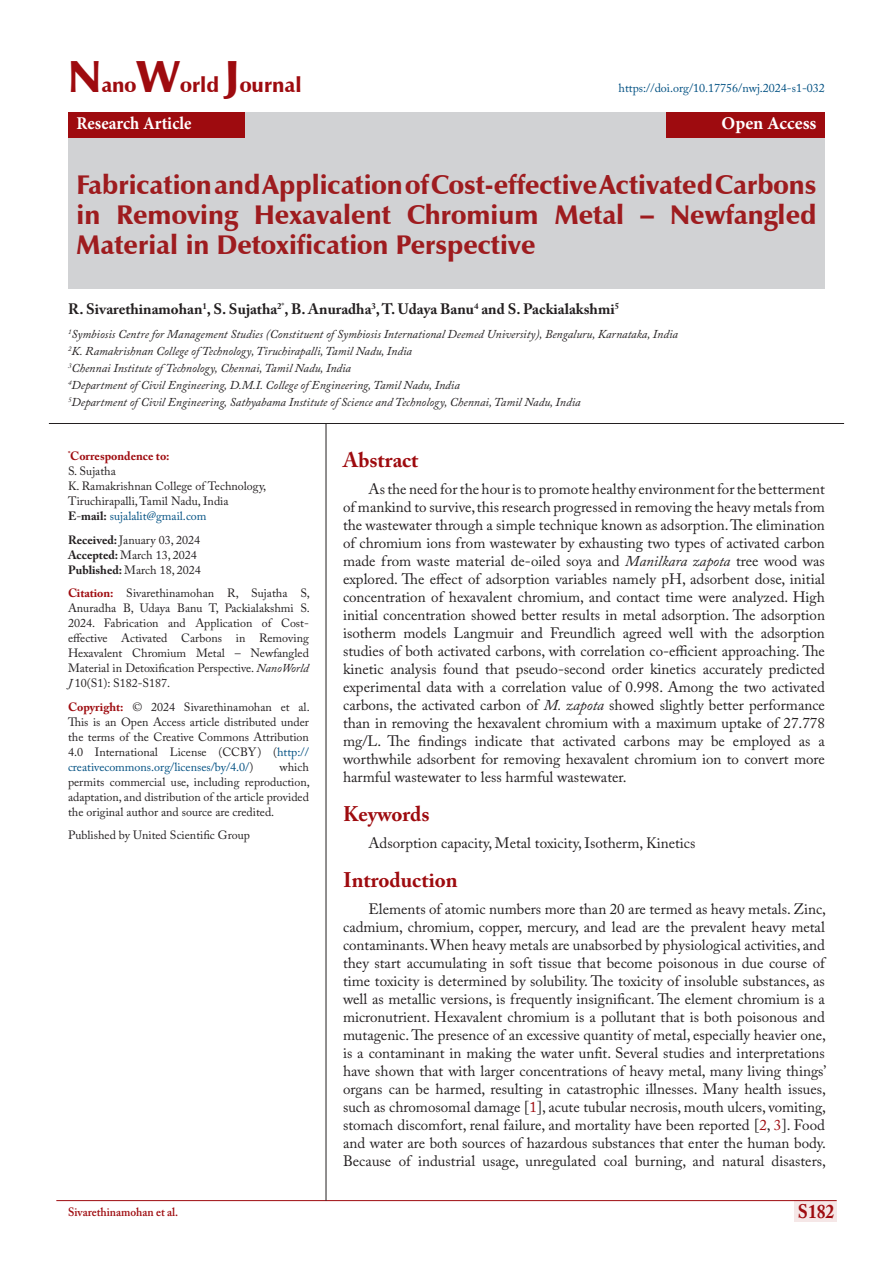
<style>
.page{position:relative;width:893px;height:1263px;background:#fff}
.page>*{position:absolute;margin:0;border:0;box-sizing:border-box;transform-origin:0 0}
.t1{font:900 27px/30px "Zapf Humanist 601 BT";color:#9e1c1f;text-align:justify}
.Head-new-01{font:700 21px "Adobe Caslon Pro";color:#9e0b0f}
.t2{font:900 21px "Zapf Humanist 601 BT";color:#9e0b0f}
.s8{font:700 21px "Adobe Caslon Pro";color:#9e0b0f}
.t3{font:700 19.5px "Adobe Caslon Pro";color:#9e0b0f;scale:.9 1}
.t4{font:700 18px "Minion Pro";color:#fff;scale:.93 1}
.t5{font:700 18px "Minion Pro";color:#fff}
.paranew-02{font:15px/18px "Adobe Caslon Pro";color:#231f20;text-align:justify}
.t6{font:700 15px "Adobe Caslon Pro";color:#231f20}
.t7{font:12px/15px "Adobe Caslon Pro";color:#231f20;text-align:justify}
.t8{font:italic 12px "Adobe Caslon Pro";color:#231f20}
.t9{font:12px "Adobe Caslon Pro";color:#005082}
.t10{font:700 12px/15px "Adobe Caslon Pro";color:#9e0b0f}
.t11{font:600 12px "Adobe Caslon Pro";color:#9e0b0f;scale:.95 1}
.s1{font-size:45px}
.s2{font-weight:400;color:#231f20}
.s3{font-weight:700;color:#231f20}
.s4{color:#231f20}
.s5{font-weight:700}
.s6{font-weight:700;color:#9e0b0f}
.s7{font-style:italic}
.s8{color:#005082}
.s9{color:#9e0b0f}
</style>
<div class="page">
<div style="left:794px;top:1200px;width:43px;height:21px;background:#f5e7e7"></div>
<hr style="left:56px;top:1200px;width:781px;height:1px;background:#9e0b0f">
<div style="left:68px;top:112px;width:757px;height:177px;background:#d1d2d4"></div>
<div style="left:68px;top:112px;width:177px;height:26px;background:#9e0b0f"></div>
<div style="left:666px;top:112px;width:159px;height:26px;background:#9e0b0f"></div>
<hr style="left:326px;top:423px;width:1px;height:778px;background:#231f20">
<hr style="left:49px;top:423px;width:795px;height:1px;background:#231f20">
<p class="t2" style="left:68px;top:72px;width:235px"><span class="s1">N</span>ano<span class="s1">W</span>orld <span class="s1">J</span>ournal</p>
<p class="t4" style="left:77px;top:111px;width:125px">Research Article</p>
<p class="t5" style="left:721px;top:111px;width:96px">Open Access</p>
<p class="t9" style="left:619px;top:81px;width:208px">https://doi.org/10.17756/nwj.2024-s1-032</p>
<p class="t1" style="left:77px;top:169px;width:741px">Fabrication and Application of Cost-effective Activated Carbons in Removing Hexavalent Chromium Metal – Newfangled Material in Detoxification Perspective</p>
<p class="t6" style="left:68px;top:300px;width:553px">R. Sivarethinamohan<sup>1</sup>, S. Sujatha<sup>2</sup><sup>*</sup>, B. Anuradha<sup>3</sup>, T. Udaya Banu<sup>4</sup> and S. Packialakshmi<sup>5</sup></p>
<p class="t8" style="left:68px;top:327px;width:611px"><sup>1</sup>Symbiosis Centre for Management Studies (Constituent of Symbiosis International Deemed University), Bengaluru, Karnataka, India</p>
<p class="t8" style="left:68px;top:344px;width:345px"><sup>2</sup>K. Ramakrishnan College of Technology, Tiruchirapalli, Tamil Nadu, India</p>
<p class="t8" style="left:68px;top:361px;width:285px"><sup>3</sup>Chennai Institute of Technology, Chennai, Tamil Nadu, India</p>
<p class="t8" style="left:68px;top:378px;width:393px"><sup>4</sup>Department of Civil Engineering, D.M.I. College of Engineering, Tamil Nadu, India</p>
<p class="t8" style="left:68px;top:395px;width:514px"><sup>5</sup>Department of Civil Engineering, Sathyabama Institute of Science and Technology, Chennai, Tamil Nadu, India</p>
<p class="t10" style="left:68px;top:449px;width:103px"><sup>*</sup>Correspondence to:<br><span class="s2">S. Sujatha</span></p>
<p class="t7" style="left:68px;top:479px;width:200px">K. Ramakrishnan College of Technology,</p>
<p class="t7" style="left:68px;top:494px;width:162px">Tiruchirapalli, Tamil Nadu, India</p>
<p class="t9" style="left:68px;top:509px;width:140px"><span class="s3">E</span><span class="s4">-</span><span class="s3">mail:</span> sujalalit@gmail.com</p>
<p class="t7" style="left:68px;top:532px;width:133px"><span class="s5">Received:</span> January 03, 2024</p>
<p class="t7" style="left:68px;top:547px;width:130px"><span class="s5">Accepted:</span> March 13, 2024</p>
<p class="t7" style="left:68px;top:562px;width:134px"><span class="s5">Published:</span> March 18, 2024</p>
<p class="t7" style="left:68px;top:586px;width:243px"><span class="s6">Citation:</span> Sivarethinamohan R, Sujatha S, Anuradha B, Udaya Banu T, Packialakshmi S.<br>2024. Fabrication and Application of Cost&shy;effective Activated Carbons in Removing Hexavalent Chromium Metal – Newfangled Material in Detoxification Perspective. <span class="s7">NanoWorld J</span> 10(S1): S182-S187.</p>
<p class="t7" style="left:68px;top:699px;width:243px"><span class="s6">Copyright:</span> © 2024 Sivarethinamohan et al.<br>This is an Open Access article distributed under the terms of the Creative Commons Attribution 4.0 International License (CCBY) (<span class="s8">http:// creativecommons.org/licenses/by/4.0/</span>)</p>
<p class="t7" style="left:68px;top:759px;width:243px;text-indent:212px">which permits commercial use, including reproduction, adaptation, and distribution of the article provided the original author and source are credited.</p>
<p class="t7" style="left:68px;top:828px;width:183px">Published by United Scientific Group</p>
<p class="s8" style="left:343px;top:447px;width:77px">Abstract</p>
<p class="paranew-02" style="left:343px;top:479px;width:483px;text-indent:26px">As the need for the hour is to promote healthy environment for the betterment of mankind to survive, this research progressed in removing the heavy metals from the wastewater through a simple technique known as adsorption. The elimination of chromium ions from wastewater by exhausting two types of activated carbon made from waste material de-oiled soya and <span class="s7">Manilkara zapota</span> tree wood was explored. The effect of adsorption variables namely pH, adsorbent dose, initial concentration of hexavalent chromium, and contact time were analyzed. High initial concentration showed better results in metal adsorption. The adsorption isotherm models Langmuir and Freundlich agreed well with the adsorption studies of both activated carbons, with correlation co-efficient approaching. The kinetic analysis found that pseudo-second order kinetics accurately predicted experimental data with a correlation value of 0.998. Among the two activated carbons, the activated carbon of <span class="s7">M. zapota</span> showed slightly better performance than in removing the hexavalent chromium with a maximum uptake of 27.778 mg/L. The findings indicate that activated carbons may be employed as a worthwhile adsorbent for removing hexavalent chromium ion to convert more harmful wastewater to less harmful wastewater.</p>
<p class="Head-new-01" style="left:343px;top:801px;width:88px">Keywords</p>
<p class="paranew-02" style="left:369px;top:833px;width:328px">Adsorption capacity, Metal toxicity, Isotherm, Kinetics</p>
<p class="Head-new-01" style="left:343px;top:867px;width:116px">Introduction</p>
<p class="paranew-02" style="left:343px;top:899px;width:485px;text-indent:26px">Elements of atomic numbers more than 20 are termed as heavy metals. Zinc, cadmium, chromium, copper, mercury, and lead are the prevalent heavy metal contaminants. When heavy metals are unabsorbed by physiological activities, and they start accumulating in soft tissue that become poisonous in due course of time toxicity is determined by solubility. The toxicity of insoluble substances, as well as metallic versions, is frequently insignificant. The element chromium is a micronutrient. Hexavalent chromium is a pollutant that is both poisonous and mutagenic. The presence of an excessive quantity of metal, especially heavier one, is a contaminant in making the water unfit. Several studies and interpretations have shown that with larger concentrations of heavy metal, many living things’ organs can be harmed, resulting in catastrophic illnesses. Many health issues, such as chromosomal damage [<span class="s9">1</span>], acute tubular necrosis, mouth ulcers, vomiting, stomach discomfort, renal failure, and mortality have been reported [<span class="s9">2</span>, <span class="s9">3</span>]. Food and water are both sources of hazardous substances that enter the human body.<br>Because of industrial usage, unregulated coal burning, and natural disasters,</p>
<p class="t11" style="left:68px;top:1204px;width:118px">Sivarethinamohan et al.</p>
<h3 class="t3" style="left:798px;top:1200px;width:42px">S182</h3>
</div>
